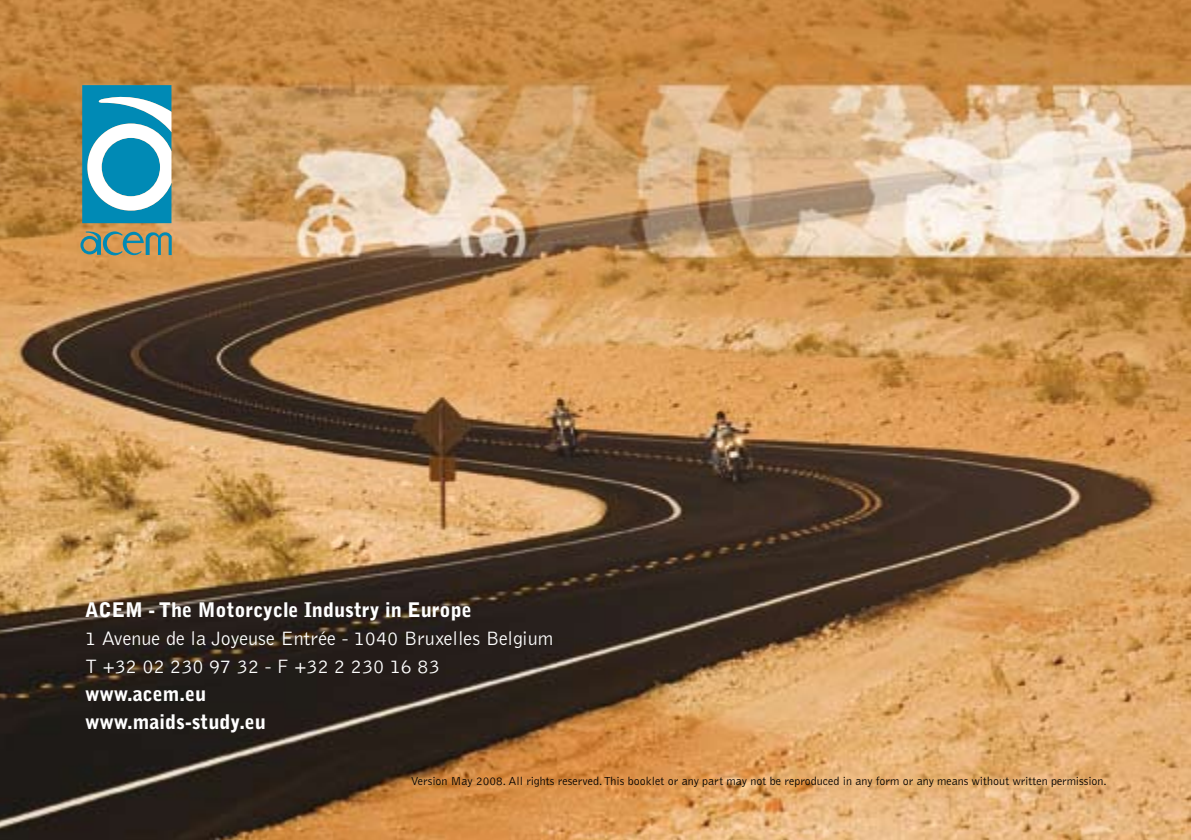
<style>
.page{position:relative;width:1191px;height:840px;background:#fff}
.page>*{position:absolute;margin:0;border:0;box-sizing:border-box;transform-origin:0 0}
.t1{font:300 20px/28px "Bell Gothic";color:#fff}
.t2{font:900 20px/28px "Bell Gothic";color:#fff}
.t3{font:300 12px "Bell Gothic";color:#000}
</style>
<div class="page">
<img style="left:0;top:0;width:1191px;height:839px">
<svg style="left:82px;top:85px;width:89px;height:138px"></svg>
<svg style="left:80px;top:231px;width:92px;height:24px;background:#8b9375"></svg>
<h1 class="t2" style="left:85px;top:595px;width:388px">ACEM - The Motorcycle Industry in Europe</h1>
<h1 class="t1" style="left:85px;top:623px;width:470px">1 Avenue de la Joyeuse Entrée - 1040 Bruxelles Belgium<br>T +32 02 230 97 32 - F +32 2 230 16 83</h1>
<h1 class="t2" style="left:85px;top:679px;width:182px">www.acem.eu www.maids-study.eu</h1>
<p class="t3" style="left:411px;top:773px;width:697px">Version May 2008. All rights reserved. This booklet or any part may not be reproduced in any form or any means without written permission.</p>
</div>
